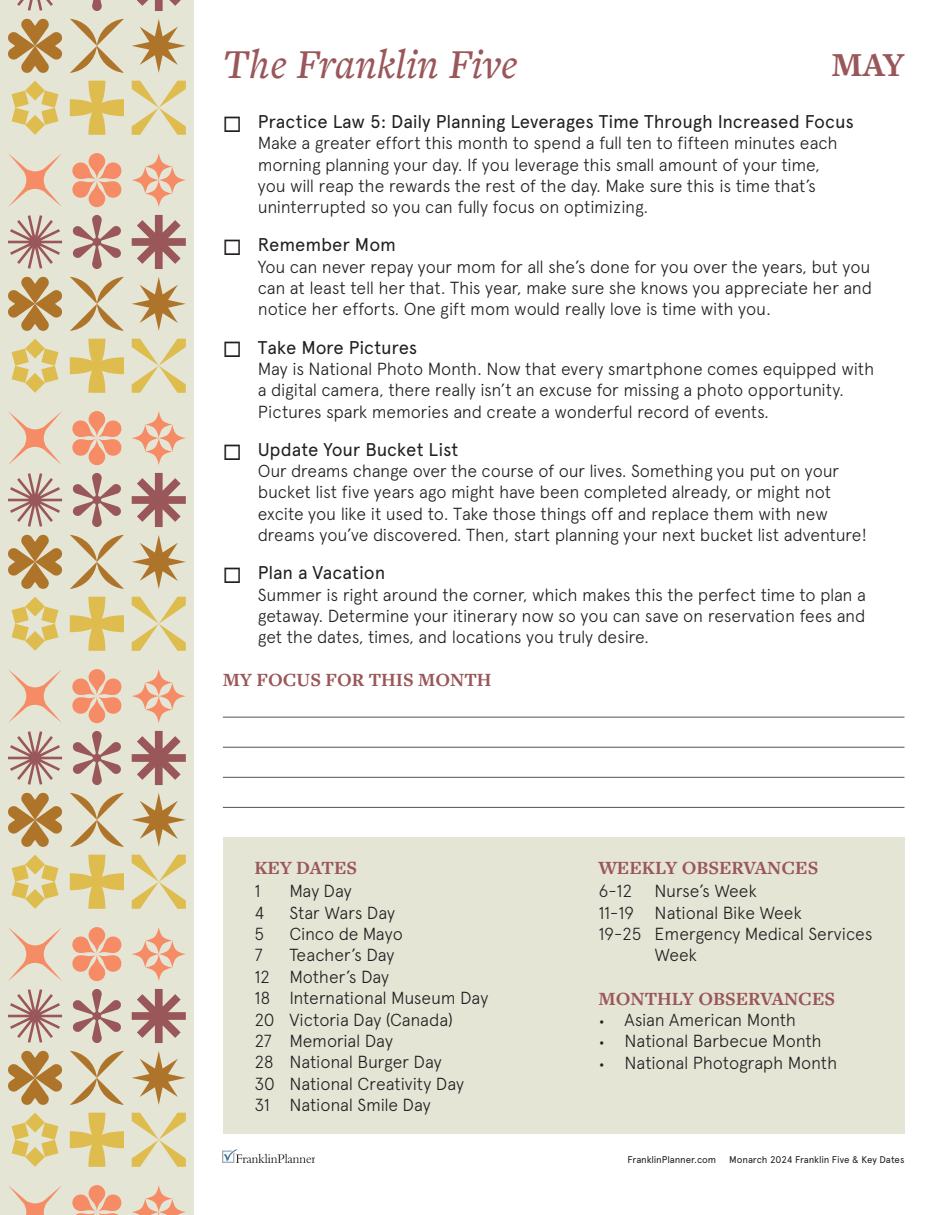
<style>
.page{position:relative;width:945px;height:1215px;background:#fff}
.page>*{position:absolute;margin:0;border:0;box-sizing:border-box;transform-origin:0 0}
.t1{font:italic 500 42.75px "Freight Text Pro";color:#9a575a}
.t2{font:700 34.95px "Freight Text Pro";color:#9a575a}
.t3{font:700 19.35px "Freight Text Pro";color:#9a575a}
.t4{font:18.45px "Apercu";letter-spacing:-.005em;color:#231f20}
.t5{font:300 17.4px/21.3px "Apercu";letter-spacing:-.015em;color:#231f20}
.t6{font:9.75px "Apercu";letter-spacing:-.01em;color:#201d1e}
</style>
<div class="page">
<div style="left:0;top:0;width:194px;height:1215px;background:#e5e5d6"></div>
<svg style="left:132px;top:81px;width:54px;height:54px"></svg>
<svg style="left:12px;top:81px;width:46px;height:54px"></svg>
<svg style="left:70px;top:19px;width:54px;height:54px"></svg>
<svg style="left:8px;top:18px;width:55px;height:55px"></svg>
<svg style="left:92px;top:0;width:10px;height:11px"></svg>
<svg style="left:137px;top:0;width:44px;height:11px"></svg>
<svg style="left:70px;top:81px;width:54px;height:54px"></svg>
<svg style="left:132px;top:19px;width:54px;height:54px"></svg>
<svg style="left:17px;top:0;width:36px;height:11px"></svg>
<svg style="left:8px;top:153px;width:54px;height:54px"></svg>
<svg style="left:132px;top:339px;width:54px;height:54px"></svg>
<svg style="left:12px;top:339px;width:46px;height:54px"></svg>
<svg style="left:70px;top:277px;width:54px;height:54px"></svg>
<svg style="left:145px;top:153px;width:27px;height:27px"></svg>
<svg style="left:145px;top:180px;width:27px;height:27px"></svg>
<svg style="left:132px;top:167px;width:27px;height:27px"></svg>
<svg style="left:159px;top:167px;width:27px;height:27px"></svg>
<svg style="left:8px;top:276px;width:55px;height:55px"></svg>
<svg style="left:72px;top:215px;width:49px;height:54px"></svg>
<svg style="left:132px;top:215px;width:54px;height:54px"></svg>
<svg style="left:70px;top:339px;width:54px;height:54px"></svg>
<svg style="left:132px;top:277px;width:54px;height:54px"></svg>
<svg style="left:8px;top:215px;width:54px;height:54px"></svg>
<div style="left:89px;top:153px;width:16px;height:27px;background:#f68c65;border-radius:8px"></div>
<div style="left:89px;top:180px;width:16px;height:27px;background:#f68c65;border-radius:8px"></div>
<svg style="left:72px;top:161px;width:50px;height:38px"></svg>
<svg style="left:8px;top:411px;width:54px;height:54px"></svg>
<svg style="left:132px;top:597px;width:54px;height:54px"></svg>
<svg style="left:12px;top:597px;width:46px;height:54px"></svg>
<svg style="left:70px;top:535px;width:54px;height:54px"></svg>
<svg style="left:145px;top:411px;width:27px;height:27px"></svg>
<svg style="left:145px;top:438px;width:27px;height:27px"></svg>
<svg style="left:132px;top:425px;width:27px;height:27px"></svg>
<svg style="left:159px;top:425px;width:27px;height:27px"></svg>
<svg style="left:8px;top:534px;width:55px;height:55px"></svg>
<svg style="left:72px;top:473px;width:49px;height:54px"></svg>
<svg style="left:132px;top:473px;width:54px;height:54px"></svg>
<svg style="left:70px;top:597px;width:54px;height:54px"></svg>
<svg style="left:132px;top:535px;width:54px;height:54px"></svg>
<svg style="left:8px;top:473px;width:54px;height:54px"></svg>
<div style="left:89px;top:411px;width:16px;height:27px;background:#f68c65;border-radius:8px"></div>
<div style="left:89px;top:438px;width:16px;height:27px;background:#f68c65;border-radius:8px"></div>
<svg style="left:72px;top:419px;width:50px;height:38px"></svg>
<svg style="left:8px;top:669px;width:54px;height:54px"></svg>
<svg style="left:132px;top:855px;width:54px;height:54px"></svg>
<svg style="left:12px;top:855px;width:46px;height:54px"></svg>
<svg style="left:70px;top:793px;width:54px;height:54px"></svg>
<svg style="left:145px;top:669px;width:27px;height:27px"></svg>
<svg style="left:145px;top:696px;width:27px;height:27px"></svg>
<svg style="left:132px;top:683px;width:27px;height:27px"></svg>
<svg style="left:159px;top:683px;width:27px;height:27px"></svg>
<svg style="left:8px;top:792px;width:55px;height:55px"></svg>
<svg style="left:72px;top:731px;width:49px;height:54px"></svg>
<svg style="left:132px;top:731px;width:54px;height:54px"></svg>
<svg style="left:70px;top:855px;width:54px;height:54px"></svg>
<svg style="left:132px;top:793px;width:54px;height:54px"></svg>
<svg style="left:8px;top:731px;width:54px;height:54px"></svg>
<div style="left:89px;top:669px;width:16px;height:27px;background:#f68c65;border-radius:8px"></div>
<div style="left:89px;top:696px;width:16px;height:27px;background:#f68c65;border-radius:8px"></div>
<svg style="left:72px;top:677px;width:50px;height:38px"></svg>
<svg style="left:8px;top:927px;width:54px;height:54px"></svg>
<svg style="left:132px;top:1113px;width:54px;height:54px"></svg>
<svg style="left:12px;top:1113px;width:46px;height:54px"></svg>
<svg style="left:70px;top:1051px;width:54px;height:54px"></svg>
<svg style="left:145px;top:927px;width:27px;height:27px"></svg>
<svg style="left:145px;top:954px;width:27px;height:27px"></svg>
<svg style="left:132px;top:941px;width:27px;height:27px"></svg>
<svg style="left:159px;top:941px;width:27px;height:27px"></svg>
<svg style="left:8px;top:1050px;width:55px;height:55px"></svg>
<svg style="left:72px;top:989px;width:49px;height:54px"></svg>
<svg style="left:132px;top:989px;width:54px;height:54px"></svg>
<svg style="left:70px;top:1113px;width:54px;height:54px"></svg>
<svg style="left:132px;top:1051px;width:54px;height:54px"></svg>
<svg style="left:8px;top:989px;width:54px;height:54px"></svg>
<div style="left:89px;top:927px;width:16px;height:27px;background:#f68c65;border-radius:8px"></div>
<div style="left:89px;top:954px;width:16px;height:27px;background:#f68c65;border-radius:8px"></div>
<svg style="left:72px;top:935px;width:50px;height:38px"></svg>
<svg style="left:8px;top:1185px;width:54px;height:30px"></svg>
<svg style="left:145px;top:1185px;width:27px;height:27px"></svg>
<svg style="left:132px;top:1199px;width:54px;height:16px"></svg>
<div style="left:89px;top:1185px;width:16px;height:27px;background:#f68c65;border-radius:8px"></div>
<svg style="left:72px;top:1193px;width:50px;height:22px"></svg>
<img style="left:223px;top:1149px;width:92px;height:14px">
<div style="left:223px;top:837px;width:681px;height:297px;background:#e5e5d6"></div>
<hr style="left:223px;top:777px;width:681px;height:1px;background:#4f5456">
<hr style="left:223px;top:807px;width:681px;height:1px;background:#4f5456">
<hr style="left:223px;top:717px;width:681px;height:1px;background:#4f5456">
<hr style="left:223px;top:747px;width:681px;height:1px;background:#4f5456">
<h1 class="t1" style="left:223px;top:36px;width:296px">The Franklin Five</h1>
<p class="t4" style="left:223px;top:110px;width:633px">◻ Practice Law 5: Daily Planning Leverages Time Through Increased Focus</p>
<p class="t5" style="left:258px;top:132px;width:581px">Make a greater effort this month to spend a full ten to fifteen minutes each morning planning your day. If you leverage this small amount of your time, you will reap the rewards the rest of the day. Make sure this is time that’s uninterrupted so you can fully focus on optimizing.</p>
<p class="t4" style="left:223px;top:234px;width:175px">◻ Remember Mom</p>
<p class="t5" style="left:258px;top:256px;width:616px;text-align:justify">You can never repay your mom for all she’s done for you over the years, but you can at least tell her that. This year, make sure she knows you appreciate her and notice her efforts. One gift mom would really love is time with you.</p>
<p class="t4" style="left:223px;top:336px;width:196px">◻ Take More Pictures</p>
<p class="t5" style="left:258px;top:358px;width:618px">May is National Photo Month. Now that every smartphone comes equipped with a digital camera, there really isn’t an excuse for missing a photo opportunity.<br>Pictures spark memories and create a wonderful record of events.</p>
<p class="t4" style="left:223px;top:438px;width:237px">◻ Update Your Bucket List</p>
<p class="t5" style="left:258px;top:460px;width:611px">Our dreams change over the course of our lives. Something you put on your bucket list five years ago might have been completed already, or might not excite you like it used to. Take those things off and replace them with new dreams you’ve discovered. Then, start planning your next bucket list adventure!</p>
<p class="t4" style="left:223px;top:562px;width:164px">◻ Plan a Vacation</p>
<p class="t5" style="left:258px;top:584px;width:610px;text-align:justify">Summer is right around the corner, which makes this the perfect time to plan a getaway. Determine your itinerary now so you can save on reservation fees and get the dates, times, and locations you truly desire.</p>
<h2 class="t2" style="left:831px;top:41px;width:75px">MAY</h2>
<p class="t3" style="left:223px;top:666px;width:270px">MY FOCUS FOR THIS MONTH</p>
<p class="t3" style="left:254px;top:855px;width:104px">KEY DATES</p>
<p class="t3" style="left:598px;top:855px;width:221px">WEEKLY OBSERVANCES</p>
<p class="t5" style="left:254px;top:881px;width:8px">1</p>
<p class="t5" style="left:289px;top:881px;width:64px">May Day</p>
<p class="t5" style="left:254px;top:902px;width:12px">4</p>
<p class="t5" style="left:289px;top:902px;width:107px">Star Wars Day</p>
<p class="t5" style="left:254px;top:923px;width:11px">5</p>
<p class="t5" style="left:289px;top:923px;width:115px">Cinco de Mayo</p>
<p class="t5" style="left:254px;top:945px;width:10px">7</p>
<p class="t5" style="left:254px;top:945px;width:235px;text-indent:35px">Teacher’s Day<br>12 Mother’s Day<br>18 International Museum Day<br>20 Victoria Day (Canada)<br>27 Memorial Day<br>28 National Burger Day<br>30 National Creativity Day<br>31 National Smile Day</p>
<p class="t5" style="left:598px;top:881px;width:35px">6-12</p>
<p class="t5" style="left:655px;top:881px;width:104px">Nurse’s Week</p>
<p class="t5" style="left:598px;top:902px;width:205px">11-19 National Bike Week</p>
<p class="t5" style="left:598px;top:923px;width:276px">19-25 Emergency Medical Services</p>
<p class="t5" style="left:655px;top:945px;width:44px">Week</p>
<p class="t3" style="left:598px;top:986px;width:238px">MONTHLY OBSERVANCES</p>
<p class="t5" style="left:625px;top:1009px;width:214px">Asian American Month<br>National Barbecue Month<br>National Photograph Month</p>
<p class="t6" style="left:628px;top:1154px;width:90px">FranklinPlanner.com</p>
<p class="t6" style="left:729px;top:1154px;width:177px">Monarch 2024 Franklin Five &amp; Key Dates</p>
</div>
